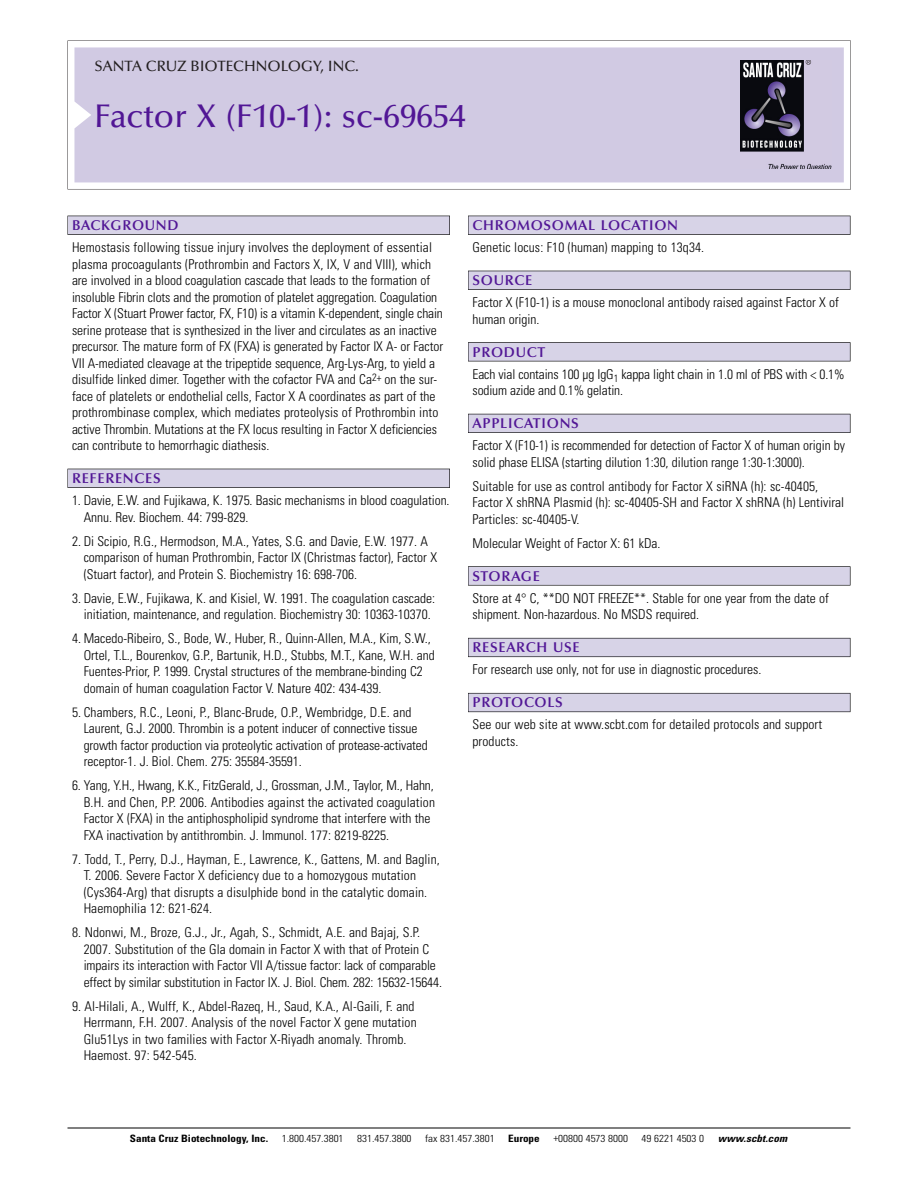
<style>
.page{position:relative;width:918px;height:1188px;background:#fff}
.page>*{position:absolute;margin:0;border:0;box-sizing:border-box;transform-origin:0 0}
.t1{font:500 33px "Optima";color:#511695}
.t2{font:500 15px "Optima";color:#231f20}
.t3{font:600 14.25px "Optima";letter-spacing:.05em;color:#511695}
.t4{font:300 condensed 13.5px/16.5px "Univers";color:#000}
.t5{font:300 condensed 10.2px "Univers";color:#000;scale:1.1 1}
.t6{font:700 condensed 10.2px "Univers";color:#000;scale:1.1 1}
.t7{font:italic 700 condensed 10.2px "Univers";letter-spacing:.005em;color:#000;scale:1.1 1}
</style>
<div class="page">
<svg style="left:68px;top:40px;width:783px;height:149px"></svg>
<div style="left:74px;top:47px;width:770px;height:135px;background:#d1cae3"></div>
<img style="left:741px;top:60px;width:90px;height:108px">
<div style="left:68px;top:216px;width:382px;height:19px;background:#525155"></div>
<div style="left:68px;top:216px;width:381px;height:18px;background:#d7d3e7"></div>
<div style="left:68px;top:469px;width:382px;height:19px;background:#515055"></div>
<div style="left:68px;top:469px;width:381px;height:18px;background:#d7d3e7"></div>
<div style="left:468px;top:216px;width:382px;height:19px;background:#525155"></div>
<div style="left:468px;top:216px;width:382px;height:18px;background:#d7d3e7"></div>
<div style="left:468px;top:271px;width:382px;height:19px;background:#515055"></div>
<div style="left:468px;top:271px;width:382px;height:18px;background:#d7d3e7"></div>
<div style="left:468px;top:342px;width:382px;height:19px;background:#545357"></div>
<div style="left:468px;top:343px;width:382px;height:18px;background:#d7d3e7"></div>
<div style="left:468px;top:414px;width:382px;height:19px;background:#54535a"></div>
<div style="left:468px;top:414px;width:382px;height:18px;background:#d7d3e7"></div>
<svg style="left:468px;top:566px;width:382px;height:20px"></svg>
<div style="left:468px;top:567px;width:382px;height:18px;background:#d7d3e7"></div>
<div style="left:468px;top:638px;width:382px;height:19px;background:#66646e"></div>
<div style="left:468px;top:638px;width:382px;height:18px;background:#d7d3e7"></div>
<div style="left:468px;top:693px;width:382px;height:19px;background:#66646d"></div>
<div style="left:468px;top:694px;width:382px;height:18px;background:#d7d3e7"></div>
<hr style="left:68px;top:1128px;width:782px;height:1px;background:#000">
<p class="t2" style="left:94px;top:61px;width:266px">SANTA CRUZ BIOTECHNOLOGY, INC.</p>
<h1 class="t1" style="left:94px;top:103px;width:373px">Factor X (F10-1): sc-69654</h1>
<p class="t3" style="left:72px;top:219px;width:108px">BACKGROUND</p>
<p class="t4" style="left:72px;top:240px;width:373px">Hemostasis following tissue injury involves the deployment of essential plasma procoagulants (Prothrombin and Factors X, IX, V and VIII), which are involved in a blood coagulation cascade that leads to the formation of insoluble Fibrin clots and the promotion of platelet aggregation. Coagulation Factor X (Stuart Prower factor, FX, F10) is a vitamin K-dependent, single chain serine protease that is synthesized in the liver and circulates as an inactive precursor. The mature form of FX (FXA) is generated by Factor IX A- or Factor VII A-mediated cleavage at the tripeptide sequence, Arg-Lys-Arg, to yield a disulfide linked dimer. Together with the cofactor FVA and Ca<sup>2+</sup> on the sur&shy;face of platelets or endothelial cells, Factor X A coordinates as part of the prothrombinase complex, which mediates proteolysis of Prothrombin into active Thrombin. Mutations at the FX locus resulting in Factor X deficiencies can contribute to hemorrhagic diathesis.</p>
<p class="t3" style="left:72px;top:473px;width:90px">REFERENCES</p>
<p class="t4" style="left:84px;top:493px;width:367px;text-indent:-12px">1. Davie, E.W. and Fujikawa, K. 1975. Basic mechanisms in blood coagulation.<br>Annu. Rev. Biochem. 44: 799-829.</p>
<p class="t4" style="left:84px;top:534px;width:355px;text-indent:-12px">2. Di Scipio, R.G., Hermodson, M.A., Yates, S.G. and Davie, E.W. 1977. A comparison of human Prothrombin, Factor IX (Christmas factor), Factor X (Stuart factor), and Protein S. Biochemistry 16: 698-706.</p>
<p class="t4" style="left:72px;top:591px;width:365px;text-align:center">3. Davie, E.W., Fujikawa, K. and Kisiel, W. 1991. The coagulation cascade: initiation, maintenance, and regulation. Biochemistry 30: 10363-10370.</p>
<p class="t4" style="left:84px;top:631px;width:353px;text-indent:-12px">4. Macedo-Ribeiro, S., Bode, W., Huber, R., Quinn-Allen, M.A., Kim, S.W., Ortel, T.L., Bourenkov, G.P., Bartunik, H.D., Stubbs, M.T., Kane, W.H. and Fuentes-Prior, P. 1999. Crystal structures of the membrane-binding C2 domain of human coagulation Factor V. Nature 402: 434-439.</p>
<p class="t4" style="left:84px;top:705px;width:346px;text-indent:-12px">5. Chambers, R.C., Leoni, P., Blanc-Brude, O.P., Wembridge, D.E. and Laurent, G.J. 2000. Thrombin is a potent inducer of connective tissue growth factor production via proteolytic activation of protease-activated receptor-1. J. Biol. Chem. 275: 35584-35591.</p>
<p class="t4" style="left:84px;top:778px;width:353px;text-indent:-12px">6. Yang, Y.H., Hwang, K.K., FitzGerald, J., Grossman, J.M., Taylor, M., Hahn, B.H. and Chen, P.P. 2006. Antibodies against the activated coagulation Factor X (FXA) in the antiphospholipid syndrome that interfere with the FXA inactivation by antithrombin. J. Immunol. 177: 8219-8225.</p>
<p class="t4" style="left:84px;top:852px;width:358px;text-indent:-12px">7. Todd, T., Perry, D.J., Hayman, E., Lawrence, K., Gattens, M. and Baglin, T. 2006. Severe Factor X deficiency due to a homozygous mutation (Cys364-Arg) that disrupts a disulphide bond in the catalytic domain.<br>Haemophilia 12: 621-624.</p>
<p class="t4" style="left:84px;top:925px;width:360px;text-indent:-12px">8. Ndonwi, M., Broze, G.J., Jr., Agah, S., Schmidt, A.E. and Bajaj, S.P.<br>2007. Substitution of the Gla domain in Factor X with that of Protein C impairs its interaction with Factor VII A/tissue factor: lack of comparable effect by similar substitution in Factor IX. J. Biol. Chem. 282: 15632-15644.</p>
<p class="t4" style="left:84px;top:999px;width:335px;text-indent:-12px">9. Al-Hilali, A., Wulff, K., Abdel-Razeq, H., Saud, K.A., Al-Gaili, F. and Herrmann, F.H. 2007. Analysis of the novel Factor X gene mutation Glu51Lys in two families with Factor X-Riyadh anomaly. Thromb.<br>Haemost. 97: 542-545.</p>
<p class="t3" style="left:473px;top:219px;width:207px">CHROMOSOMAL LOCATION</p>
<p class="t4" style="left:473px;top:240px;width:233px">Genetic locus: F10 (human) mapping to 13q34.</p>
<p class="t3" style="left:473px;top:275px;width:61px">SOURCE</p>
<p class="t4" style="left:473px;top:295px;width:368px">Factor X (F10-1) is a mouse monoclonal antibody raised against Factor X of human origin.</p>
<p class="t3" style="left:473px;top:346px;width:74px">PRODUCT</p>
<p class="t4" style="left:473px;top:367px;width:374px">Each vial contains 100 µg IgG<sub>1</sub> kappa light chain in 1.0 ml of PBS with &lt; 0.1% sodium azide and 0.1% gelatin.</p>
<p class="t3" style="left:473px;top:418px;width:108px">APPLICATIONS</p>
<p class="t4" style="left:473px;top:438px;width:374px">Factor X (F10-1) is recommended for detection of Factor X of human origin by solid phase ELISA (starting dilution 1:30, dilution range 1:30-1:3000).</p>
<p class="t4" style="left:473px;top:479px;width:373px">Suitable for use as control antibody for Factor X siRNA (h): sc-40405,<br>Factor X shRNA Plasmid (h): sc-40405-SH and Factor X shRNA (h) Lentiviral<br>Particles: sc-40405-V.</p>
<p class="t4" style="left:473px;top:536px;width:190px">Molecular Weight of Factor X: 61 kDa.</p>
<p class="t3" style="left:473px;top:570px;width:69px">STORAGE</p>
<p class="t4" style="left:473px;top:591px;width:358px">Store at 4° C, **DO NOT FREEZE**. Stable for one year from the date of shipment. Non-hazardous. No MSDS required.</p>
<p class="t3" style="left:473px;top:642px;width:109px">RESEARCH USE</p>
<p class="t4" style="left:473px;top:662px;width:290px">For research use only, not for use in diagnostic procedures.</p>
<p class="t3" style="left:473px;top:697px;width:92px">PROTOCOLS</p>
<p class="t4" style="left:473px;top:718px;width:351px">See our web site at www.scbt.com for detailed protocols and support products.</p>
<p class="t6" style="left:130px;top:1135px;width:127px">Santa Cruz Biotechnology, Inc.</p>
<p class="t5" style="left:282px;top:1135px;width:58px">1.800.457.3801</p>
<p class="t5" style="left:357px;top:1135px;width:51px">831.457.3800</p>
<p class="t5" style="left:425px;top:1135px;width:65px">fax 831.457.3801</p>
<p class="t6" style="left:508px;top:1135px;width:30px">Europe</p>
<p class="t5" style="left:553px;top:1135px;width:69px">+00800 4573 8000</p>
<p class="t5" style="left:642px;top:1135px;width:58px">49 6221 4503 0</p>
<p class="t7" style="left:718px;top:1135px;width:64px">www.scbt.com</p>
</div>
